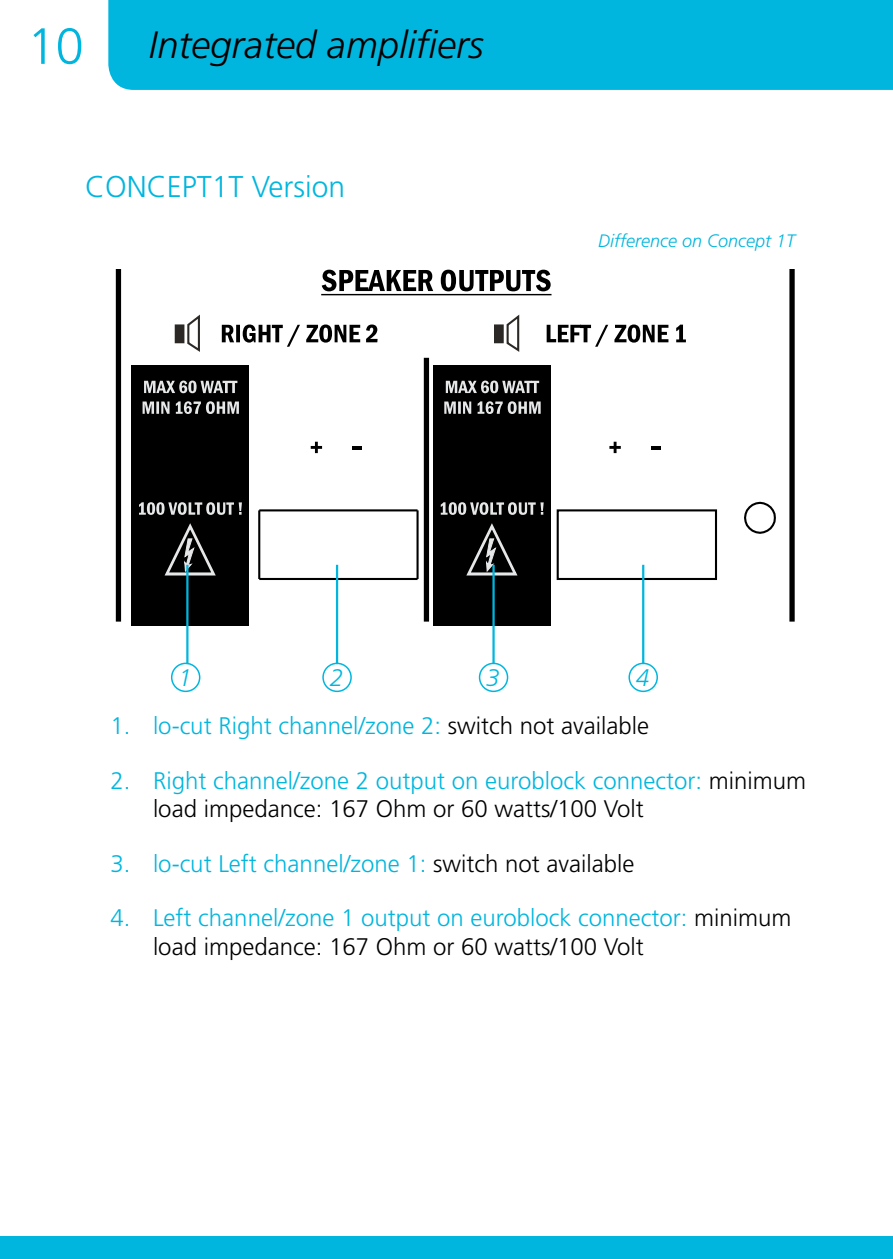
<style>
.page{position:relative;width:893px;height:1259px;background:#fff}
.page>*{position:absolute;margin:0;border:0;box-sizing:border-box;transform-origin:0 0}
.t1{font:300 51px "Frutiger LT Std";color:#00b6de}
.t2{font:italic 300 38.1px "Frutiger LT Std";color:#000}
.t3{font:300 30px "Frutiger LT Std";color:#00b6de}
.t4{font:300 24px/28.8px "Frutiger LT Std";color:#00b6de}
.t5{font:italic 300 24px "Frutiger LT Std";color:#00b6de}
.t6{font:italic 300 18px "Frutiger LT Std";color:#00b6de}
.s1{color:#000}
</style>
<div class="page">
<div style="left:108px;top:0;width:785px;height:90px;background:#00b6de"></div>
<div style="left:0;top:1236px;width:893px;height:23px;background:#00b6de"></div>
<div style="left:176px;top:325px;width:8px;height:17px;background:#2c2825"></div>
<div style="left:175px;top:324px;width:9px;height:19px;border:2px solid #2c2825"></div>
<svg style="left:187px;top:314px;width:13px;height:38px"></svg>
<div style="left:116px;top:269px;width:5px;height:352px;background:#000"></div>
<div style="left:789px;top:269px;width:6px;height:352px;background:#000"></div>
<svg style="left:321px;top:270px;width:230px;height:25px"></svg>
<svg style="left:222px;top:324px;width:156px;height:23px"></svg>
<svg style="left:547px;top:324px;width:139px;height:23px"></svg>
<div style="left:424px;top:358px;width:5px;height:263px;background:#000"></div>
<svg style="left:352px;top:446px;width:10px;height:3px"></svg>
<svg style="left:311px;top:442px;width:11px;height:11px"></svg>
<div style="left:495px;top:325px;width:8px;height:17px;background:#2c2825"></div>
<div style="left:494px;top:324px;width:10px;height:19px;border:2px solid #2c2825"></div>
<svg style="left:506px;top:314px;width:14px;height:38px"></svg>
<svg style="left:651px;top:446px;width:10px;height:3px"></svg>
<svg style="left:609px;top:442px;width:12px;height:11px"></svg>
<div style="left:557px;top:509px;width:160px;height:71px;border:2px solid #000"></div>
<svg style="left:744px;top:501px;width:32px;height:33px"></svg>
<hr style="left:259px;top:509px;width:159px;height:2px;background:#000">
<hr style="left:258px;top:510px;width:2px;height:69px;background:#000">
<hr style="left:259px;top:578px;width:159px;height:2px;background:#000">
<hr style="left:416px;top:510px;width:3px;height:69px;background:#000">
<div style="left:131px;top:365px;width:118px;height:261px;background:#000"></div>
<svg style="left:139px;top:502px;width:103px;height:74px"></svg>
<svg style="left:142px;top:380px;width:97px;height:34px"></svg>
<div style="left:433px;top:365px;width:118px;height:261px;background:#000"></div>
<svg style="left:441px;top:502px;width:103px;height:74px"></svg>
<svg style="left:444px;top:380px;width:97px;height:34px"></svg>
<hr style="left:186px;top:565px;width:3px;height:99px;background:#00b6de">
<hr style="left:492px;top:565px;width:3px;height:99px;background:#00b6de">
<hr style="left:336px;top:565px;width:2px;height:99px;background:#00b6de">
<hr style="left:642px;top:565px;width:2px;height:99px;background:#00b6de">
<div style="left:322px;top:662px;width:30px;height:30px;border:2px solid #00b6de;border-radius:50%"></div>
<div style="left:171px;top:662px;width:29px;height:30px;border:2px solid #00b6de;border-radius:50%"></div>
<div style="left:479px;top:662px;width:29px;height:30px;border:2px solid #00b6de;border-radius:50%"></div>
<div style="left:628px;top:662px;width:30px;height:30px;border:2px solid #00b6de;border-radius:50%"></div>
<h1 class="t1" style="left:27px;top:17px;width:58px">10</h1>
<h2 class="t2" style="left:149px;top:23px;width:336px">Integrated amplifiers</h2>
<p class="t3" style="left:85px;top:170px;width:262px">CONCEPT1T Version</p>
<p class="t6" style="left:598px;top:231px;width:199px">Difference on Concept 1T</p>
<p class="t5" style="left:179px;top:663px;width:15px">1</p>
<p class="t5" style="left:330px;top:663px;width:15px">2</p>
<p class="t5" style="left:486px;top:663px;width:15px">3</p>
<p class="t5" style="left:636px;top:663px;width:15px">4</p>
<p class="t4" style="left:110px;top:712px;width:540px">1. lo-cut Right channel/zone 2: <span class="s1">switch not available</span></p>
<p class="t4" style="left:153px;top:766px;width:655px;text-indent:-43px">2. Right channel/zone 2 output on euroblock connector: <span class="s1">minimum load impedance: 167 Ohm or 60 watts/100 Volt</span></p>
<p class="t4" style="left:110px;top:849px;width:525px">3. lo-cut Left channel/zone 1: <span class="s1">switch not available</span></p>
<p class="t4" style="left:153px;top:903px;width:640px;text-indent:-43px">4. Left channel/zone 1 output on euroblock connector: <span class="s1">minimum load impedance: 167 Ohm or 60 watts/100 Volt</span></p>
</div>
